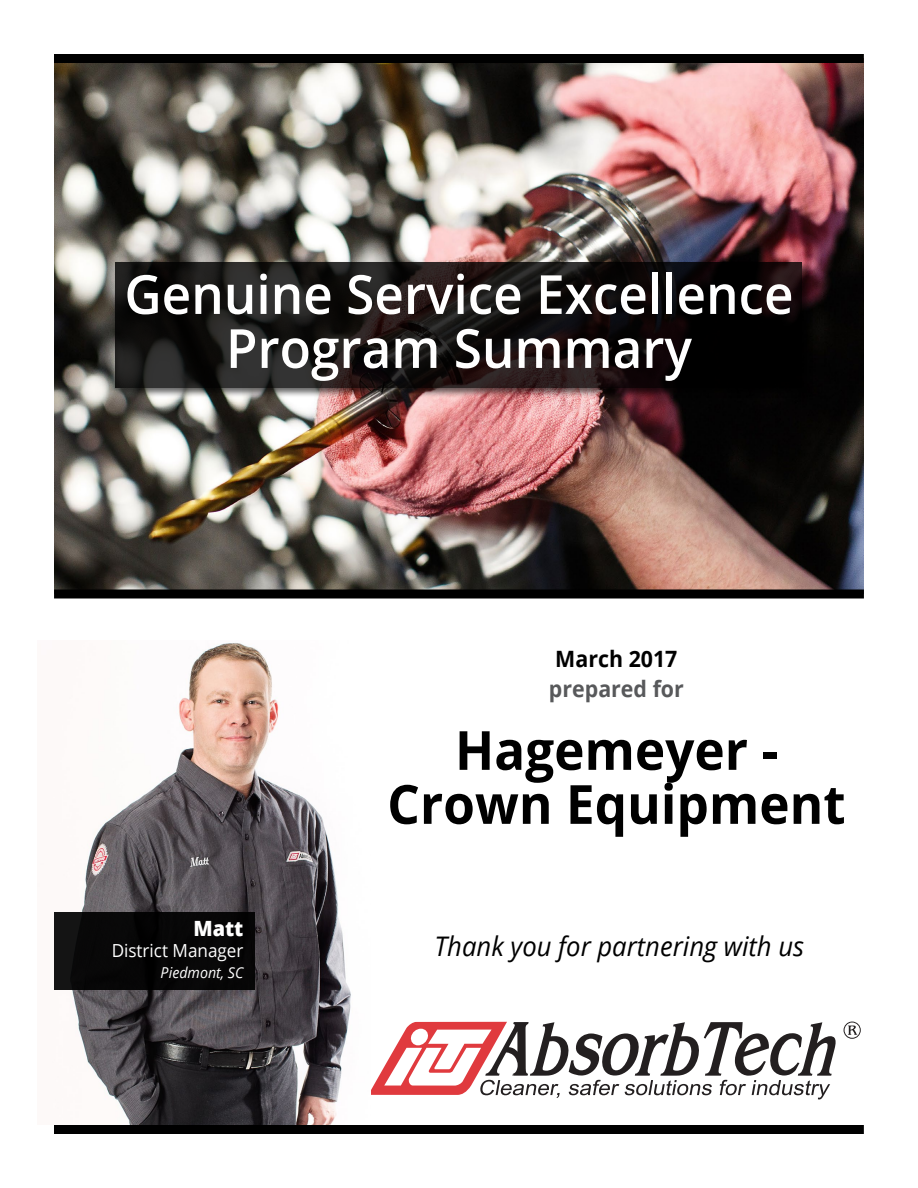
<style>
.page{position:relative;width:918px;height:1188px;background:#fff}
.page>*{position:absolute;margin:0;border:0;box-sizing:border-box;transform-origin:0 0}
.t1{font:600 54px/54px "Open Sans";color:#fff;text-align:center;scale:.95 1}
.t2{font:700 54px/54px "Open Sans";color:#000;text-align:center;scale:.95 1}
.t3{font:italic 27px "Open Sans";color:#000;scale:.95 1}
.t4{font:700 22.5px "Open Sans";color:#58595b;scale:.95 1}
.t5{font:700 22.5px "Open Sans";color:#000;scale:.95 1}
.t6{font:800 21px "Open Sans";color:#fff;scale:.95 1}
.t7{font:18px "Open Sans";color:#fff;scale:.95 1}
.t8{font:italic 15px "Open Sans";color:#fff;scale:.95 1}
</style>
<div class="page">
<img style="left:54px;top:63px;width:810px;height:527px">
<div style="left:54px;top:590px;width:810px;height:8px;background:#000"></div>
<div style="left:54px;top:54px;width:810px;height:9px;background:#000"></div>
<div style="left:113px;top:261px;width:699px;height:137px;background:#000;opacity:.75"></div>
<svg style="left:116px;top:263px;width:686px;height:125px;background:#151211"></svg>
<div style="left:54px;top:1125px;width:810px;height:9px;background:#000"></div>
<svg style="left:844px;top:1022px;width:17px;height:17px"></svg>
<svg style="left:371px;top:1022px;width:465px;height:77px"></svg>
<img style="left:72px;top:643px;width:279px;height:482px">
<div style="left:54px;top:912px;width:201px;height:78px;background:linear-gradient(to right,#0c0c0c,#040304)"></div>
<p class="t1" style="left:124px;top:266px;width:706px">Genuine Service Excellence<br>Program Summary</p>
<p class="t6" style="left:193px;top:912px;width:54px">Matt</p>
<p class="t7" style="left:112px;top:938px;width:140px">District Manager</p>
<p class="t8" style="left:161px;top:962px;width:89px">Piedmont, SC</p>
<p class="t5" style="left:555px;top:643px;width:130px">March 2017</p>
<p class="t4" style="left:549px;top:673px;width:144px">prepared for</p>
<p class="t2" style="left:387px;top:722px;width:484px">Hagemeyer -<br>Crown Equipment</p>
<p class="t3" style="left:434px;top:928px;width:391px">Thank you for partnering with us</p>
</div>
